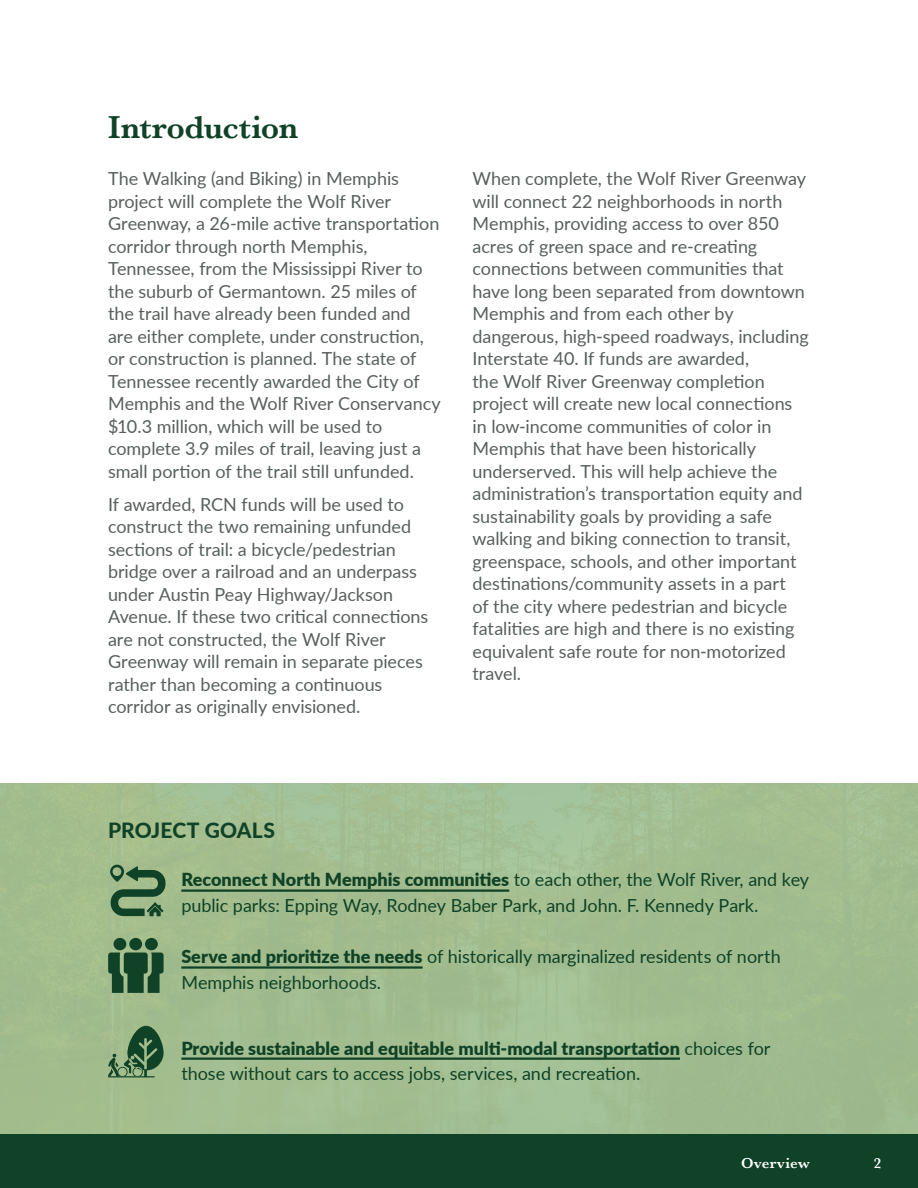
<style>
.page{position:relative;width:918px;height:1188px;background:#fff}
.page>*{position:absolute;margin:0;border:0;box-sizing:border-box;transform-origin:0 0}
.Header_1{font:600 33px "Baskerville";letter-spacing:-.015em;color:#0f4226}
.Header_2{font:800 21px "Lato";letter-spacing:.005em;color:#0f4226}
.Body{font:18px/22.5px "Lato";letter-spacing:-.005em;color:#585f5c}
.Body-2{font:18px/25.5px "Lato";color:#0f4226}
.t1{font:600 15px "Baskerville";letter-spacing:.02em;color:#fff}
.s1{font-weight:900}
</style>
<div class="page">
<div style="left:0;top:783px;width:918px;height:351px;background:#a2bd8e"></div>
<div style="left:0;top:1134px;width:918px;height:54px;background:#0f4226"></div>
<svg style="left:110px;top:865px;width:56px;height:51px"></svg>
<svg style="left:108px;top:1026px;width:56px;height:51px"></svg>
<hr style="left:181px;top:1058px;width:499px;height:2px;background:#0f4226">
<hr style="left:181px;top:966px;width:242px;height:3px;background:#0f4226">
<hr style="left:181px;top:889px;width:328px;height:3px;background:#0f4226">
<div style="left:114px;top:938px;width:12px;height:12px;background:#0f4226;border-radius:50%"></div>
<div style="left:129px;top:938px;width:13px;height:12px;background:#0f4226;border-radius:50%"></div>
<div style="left:145px;top:938px;width:13px;height:12px;background:#0f4226;border-radius:50%"></div>
<svg style="left:108px;top:953px;width:56px;height:40px"></svg>
<p class="Header_1" style="left:108px;top:104px;width:192px">Introduction</p>
<p class="Body" style="left:108px;top:167px;width:334px">The Walking (and Biking) in Memphis project will complete the Wolf River Greenway, a 26-mile active transportation corridor through north Memphis, Tennessee, from the Mississippi River to the suburb of Germantown. 25 miles of the trail have already been funded and<br>are either complete, under construction, or construction is planned. The state of Tennessee recently awarded the City of Memphis and the Wolf River Conservancy $10.3 million, which will be used to complete 3.9 miles of trail, leaving just a small portion of the trail still unfunded.</p>
<p class="Body" style="left:108px;top:492px;width:322px">If awarded, RCN funds will be used to construct the two remaining unfunded sections of trail: a bicycle/pedestrian bridge over a railroad and an underpass under Austin Peay Highway/Jackson Avenue. If these two critical connections are not constructed, the Wolf River Greenway will remain in separate pieces rather than becoming a continuous corridor as originally envisioned.</p>
<p class="Body" style="left:472px;top:167px;width:338px">When complete, the Wolf River Greenway will connect 22 neighborhoods in north Memphis, providing access to over 850 acres of green space and re-creating connections between communities that have long been separated from downtown Memphis and from each other by dangerous, high-speed roadways, including Interstate 40. If funds are awarded,<br>the Wolf River Greenway completion project will create new local connections in low-income communities of color in Memphis that have been historically underserved. This will help achieve the administration’s transportation equity and sustainability goals by providing a safe walking and biking connection to transit, greenspace, schools, and other important destinations/community assets in a part<br>of the city where pedestrian and bicycle fatalities are high and there is no existing equivalent safe route for non-motorized travel.</p>
<p class="Header_2" style="left:108px;top:815px;width:168px">PROJECT GOALS</p>
<p class="Body-2" style="left:181px;top:866px;width:629px"><span class="s1">Reconnect North Memphis communities</span> to each other, the Wolf River, and key public parks: Epping Way, Rodney Baber Park, and John. F. Kennedy Park.</p>
<p class="Body-2" style="left:181px;top:943px;width:601px"><span class="s1">Serve and prioritize the needs</span> of historically marginalized residents of north<br>Memphis neighborhoods.</p>
<p class="Body-2" style="left:181px;top:1034px;width:591px"><span class="s1">Provide sustainable and equitable multi-modal transportation</span> choices for those without cars to access jobs, services, and recreation.</p>
<p class="t1" style="left:741px;top:1152px;width:70px">Overview</p>
<p class="t1" style="left:874px;top:1152px;width:9px">2</p>
</div>
